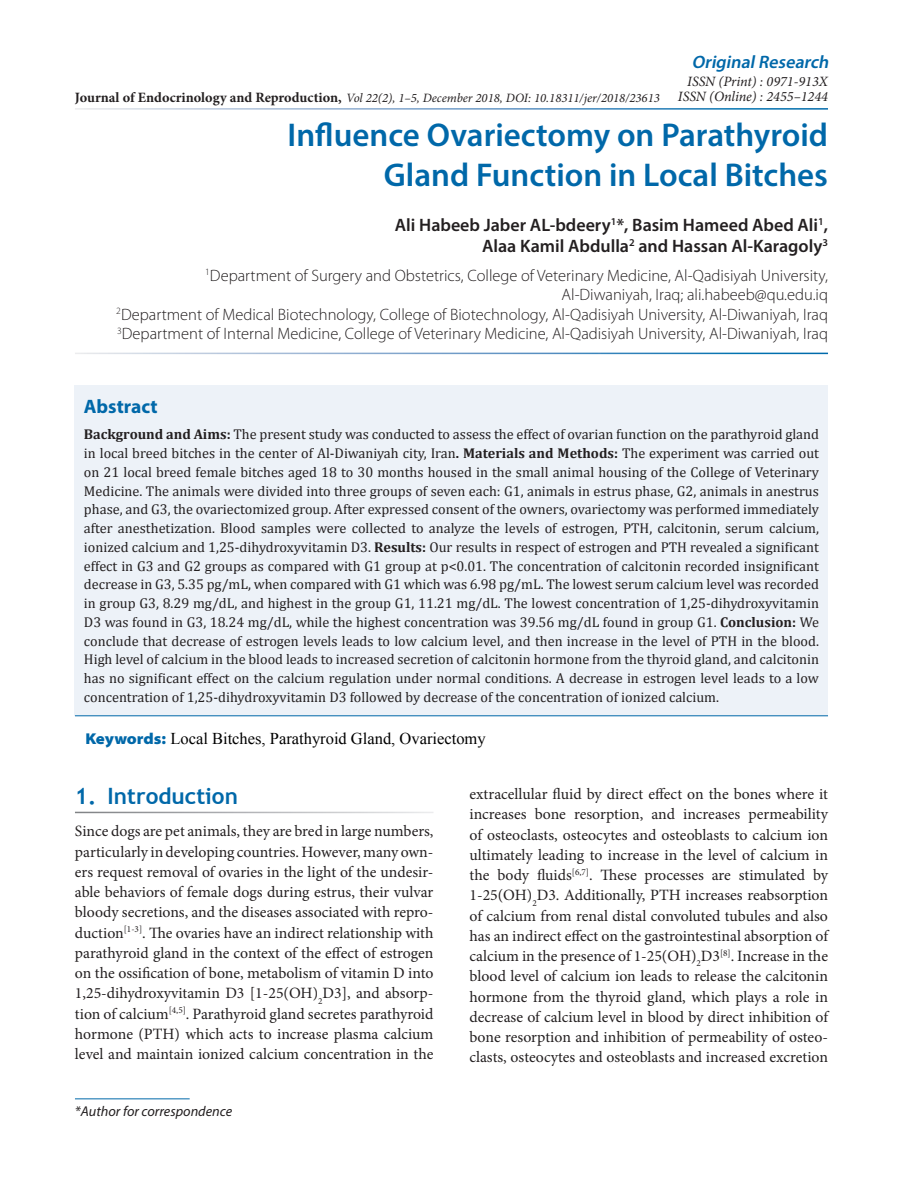
<style>
.page{position:relative;width:918px;height:1188px;background:#fff}
.page>*{position:absolute;margin:0;border:0;box-sizing:border-box;transform-origin:0 0}
.AT{font:600 33px/40.5px "Myriad Pro";color:#0068a9;text-align:right}
.t1{font:700 22.5px "Trebuchet MS";color:#0068a9}
.Abs_Head{font:700 19.5px "Myriad Pro";color:#0068a9}
.Author{font:600 18px/21px "Myriad Pro";color:#231f20;text-align:right}
.AT-2{font:italic 600 18px "Myriad Pro";color:#0068a9}
.Affiliation{font:300 16.5px/19.5px "Myriad Pro";color:#231f20;text-align:right}
.Affiliation_Last{font:300 16.5px "Myriad Pro";color:#231f20}
.Keyword{font:16.5px "Times New Roman";color:#000}
.Text{font:15.75px/20.2px "Minion Pro";color:#231f20;text-align:justify}
.Abs_Text1{font:14.25px/18.8px "Cambria";color:#231f20;text-align:justify}
.t2{font:italic 14.25px "Minion Pro";color:#231f20}
.Footnote1{font:italic 14.25px "Myriad Pro";color:#231f20}
.t3{font:italic 12.75px "Minion Pro";color:#231f20}
.s1{font-weight:700;font-style:normal;font-size:14.25px}
.s2{font-weight:700}
.s3{font-family:"Myriad Pro";font-weight:900;font-stretch:semi-expanded;font-size:15.75px;color:#0068a9}
</style>
<div class="page">
<div style="left:75px;top:385px;width:753px;height:331px;background:#edf2f8"></div>
<hr style="left:75px;top:715px;width:753px;height:1px;background:#0068a9">
<hr style="left:75px;top:1098px;width:115px;height:1px;background:#0068a9">
<p class="t3" style="left:75px;top:90px;width:586px"><span class="s1">Journal of Endocrinology and Reproduction,</span> Vol 22(2), 1–5, December 2018, DOI: 10.18311/jer/2018/23613</p>
<p class="AT-2" style="left:692px;top:51px;width:142px">OriginalResearch</p>
<p class="t2" style="left:687px;top:72px;width:142px">ISSN (Print) : 0971-913X</p>
<p class="t2" style="left:678px;top:87px;width:152px">ISSN (Online) : 2455–1244</p>
<p class="AT" style="left:287px;top:113px;width:542px">Influence Ovariectomy on Parathyroid<br>Gland Function in Local Bitches</p>
<p class="Author" style="left:395px;top:214px;width:435px">Ali Habeeb Jaber AL-bdeery<sup>1</sup>*, Basim Hameed Abed Ali<sup>1</sup>,<br>Alaa Kamil Abdulla<sup>2</sup> and Hassan Al-Karagoly<sup>3</sup></p>
<p class="Affiliation" style="left:205px;top:266px;width:624px"><sup>1</sup>Department of Surgery and Obstetrics, College of Veterinary Medicine, Al-Qadisiyah University,<br>Al-Diwaniyah, Iraq; ali.habeeb@qu.edu.iq</p>
<p class="Affiliation" style="left:116px;top:305px;width:713px"><sup>2</sup>Department of Medical Biotechnology, College of Biotechnology, Al-Qadisiyah University, Al-Diwaniyah, Iraq</p>
<p class="Affiliation_Last" style="left:117px;top:325px;width:712px"><sup>3</sup>Department of Internal Medicine, College of Veterinary Medicine, Al-Qadisiyah University, Al-Diwaniyah, Iraq</p>
<p class="Abs_Head" style="left:84px;top:394px;width:75px">Abstract</p>
<p class="Abs_Text1" style="left:84px;top:425px;width:737px"><span class="s2">Background and Aims:</span> The present study was conducted to assess the effect of ovarian function on the parathyroid gland in local breed bitches in the center of Al-Diwaniyah city, Iran<span class="s2">. Materials and Methods:</span> The experiment was carried out on 21 local breed female bitches aged 18 to 30 months housed in the small animal housing of the College of Veterinary Medicine. The animals were divided into three groups of seven each: G1, animals in estrus phase, G2, animals in anestrus phase, and G3, the ovariectomized group. After expressed consent of the owners, ovariectomy was performed immediately after anesthetization. Blood samples were collected to analyze the levels of estrogen, PTH, calcitonin, serum calcium, ionized calcium and 1,25-dihydroxyvitamin D3. <span class="s2">Results:</span> Our results in respect of estrogen and PTH revealed a significant effect in G3 and G2 groups as compared with G1 group at p&lt;0.01. The concentration of calcitonin recorded insignificant decrease in G3, 5.35 pg/mL, when compared with G1 which was 6.98 pg/mL. The lowest serum calcium level was recorded in group G3, 8.29 mg/dL, and highest in the group G1, 11.21 mg/dL. The lowest concentration of 1,25-dihydroxyvitamin D3 was found in G3, 18.24 mg/dL, while the highest concentration was 39.56 mg/dL found in group G1. <span class="s2">Conclusion:</span> We conclude that decrease of estrogen levels leads to low calcium level, and then increase in the level of PTH in the blood.<br>High level of calcium in the blood leads to increased secretion of calcitonin hormone from the thyroid gland, and calcitonin has no significant effect on the calcium regulation under normal conditions. A decrease in estrogen level leads to a low concentration of 1,25-dihydroxyvitamin D3 followed by decrease of the concentration of ionized calcium.</p>
<p class="Keyword" style="left:85px;top:728px;width:402px"><span class="s3">Keywords:</span> Local Bitches, Parathyroid Gland, Ovariectomy</p>
<h1 class="t1" style="left:75px;top:782px;width:164px">1. Introduction</h1>
<p class="Text" style="left:75px;top:821px;width:360px">Since dogs are pet animals, they are bred in large numbers, particularly in developing countries. However, many own&shy;ers request removal of ovaries in the light of the undesir&shy;able behaviors of female dogs during estrus, their vulvar bloody secretions, and the diseases associated with repro&shy;duction<sup>[1-3]</sup>. The ovaries have an indirect relationship with parathyroid gland in the context of the effect of estrogen on the ossification of bone, metabolism of vitamin D into 1,25-dihydroxyvitamin D3 [1-25(OH)<sub>2</sub>D3], and absorp&shy;tion of calcium<sup>[4,5]</sup>. Parathyroid gland secretes parathyroid hormone (PTH) which acts to increase plasma calcium level and maintain ionized calcium concentration in the</p>
<p class="Footnote1" style="left:75px;top:1102px;width:159px">*Author for correspondence</p>
<p class="Text" style="left:469px;top:784px;width:360px">extracellular fluid by direct effect on the bones where it increases bone resorption, and increases permeability of osteoclasts, osteocytes and osteoblasts to calcium ion ultimately leading to increase in the level of calcium in the body fluids<sup>[6,7]</sup>. These processes are stimulated by 1-25(OH)<sub>2</sub>D3. Additionally, PTH increases reabsorption of calcium from renal distal convoluted tubules and also has an indirect effect on the gastrointestinal absorption of calcium in the presence of 1-25(OH)<sub>2</sub>D3<sup>[8]</sup>. Increase in the blood level of calcium ion leads to release the calcitonin hormone from the thyroid gland, which plays a role in decrease of calcium level in blood by direct inhibition of bone resorption and inhibition of permeability of osteo&shy;clasts, osteocytes and osteoblasts and increased excretion</p>
</div>
